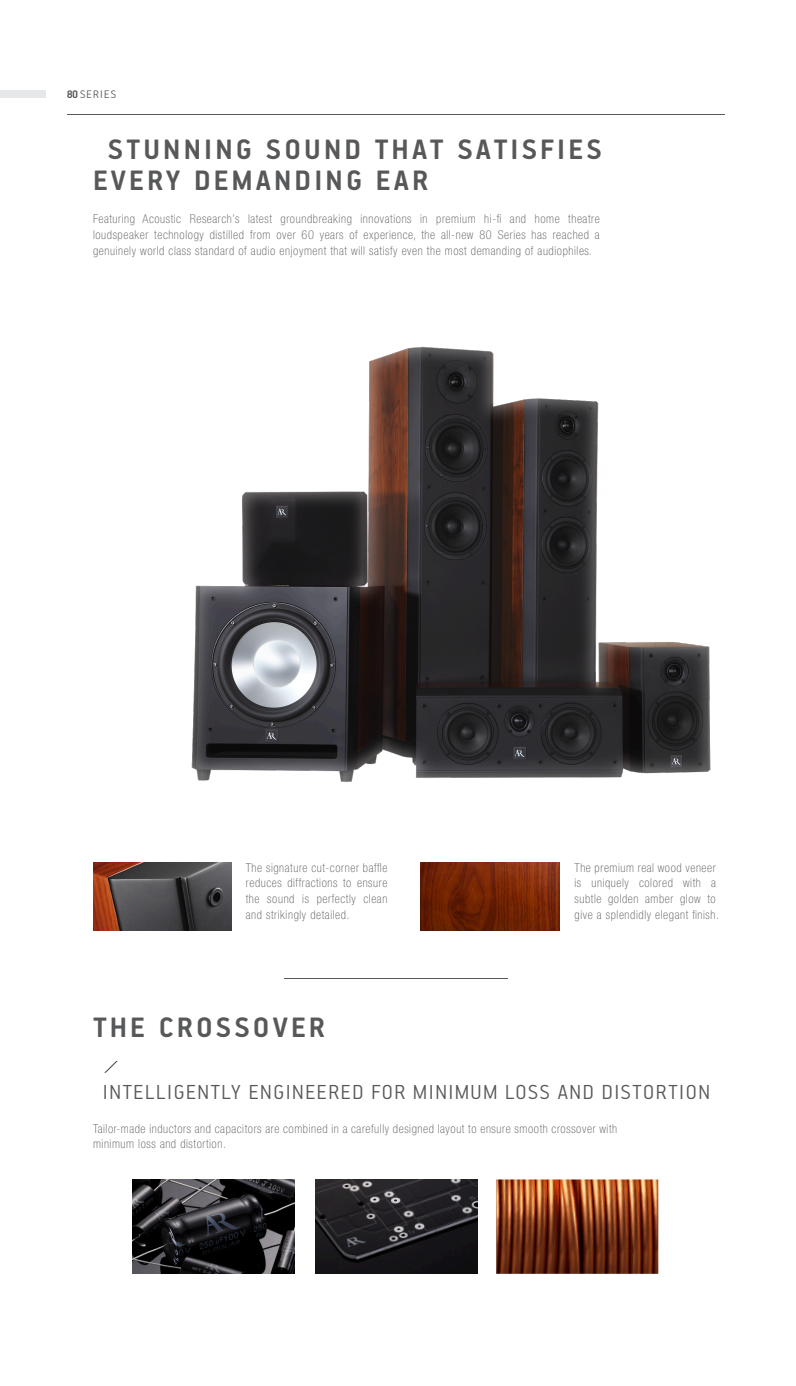
<style>
.page{position:relative;width:796px;height:1386px;background:#fff}
.page>*{position:absolute;margin:0;border:0;box-sizing:border-box;transform-origin:0 0}
.t1{font:700 31.5px/31.5px "PF Handbook Pro";letter-spacing:.1em;color:#57585a}
.t2{font:300 22.75px "PF Handbook Pro";letter-spacing:.07em;color:#57585a}
.t3{font:100 condensed 12.25px/15.8px "Helvetica Neue LT Std";letter-spacing:.05em;color:#57585a}
.t4{font:300 12.25px "PF Handbook Pro";letter-spacing:.1em;color:#57585a}
.s1{font-weight:700}
</style>
<div class="page">
<hr style="left:283px;top:977px;width:224px;height:1px;background:#57585a">
<img style="left:191px;top:346px;width:520px;height:436px">
<hr style="left:67px;top:114px;width:656px;height:1px;background:#57585a">
<img style="left:420px;top:863px;width:138px;height:67px">
<img style="left:93px;top:863px;width:138px;height:67px">
<img style="left:133px;top:1179px;width:162px;height:94px">
<img style="left:315px;top:1179px;width:162px;height:94px">
<img style="left:496px;top:1179px;width:162px;height:94px">
<svg style="left:105px;top:1061px;width:13px;height:11px"></svg>
<div style="left:0;top:90px;width:46px;height:7px;background:#e6e7e9"></div>
<p class="t4" style="left:67px;top:86px;width:51px"><span class="s1">80</span> SERIES</p>
<h1 class="t1" style="left:93px;top:132px;width:510px;text-indent:15px">STUNNING SOUND THAT SATISFIES<br>EVERY DEMANDING EAR</h1>
<p class="t3" style="left:93px;top:211px;width:508px;text-align:justify">Featuring Acoustic Research’s latest groundbreaking innovations in premium hi-fi and home theatre loudspeaker technology distilled from over 60 years of experience, the all-new 80 Series has reached a genuinely world class standard of audio enjoyment that will satisfy even the most demanding of audiophiles.</p>
<p class="t3" style="left:246px;top:859px;width:143px;text-align:justify">The signature cut-corner baffle reduces diffractions to ensure the sound is perfectly clean and strikingly detailed.</p>
<h1 class="t1" style="left:93px;top:1010px;width:233px">THE CROSSOVER</h1>
<p class="t3" style="left:574px;top:859px;width:146px">The premium real wood veneer is uniquely colored with a subtle golden amber glow to give a splendidly elegant finish.</p>
<h2 class="t2" style="left:103px;top:1078px;width:608px">INTELLIGENTLY ENGINEERED FOR MINIMUM LOSS AND DISTORTION</h2>
<p class="t3" style="left:93px;top:1120px;width:525px">Tailor-made inductors and capacitors are combined in a carefully designed layout to ensure smooth crossover with minimum loss and distortion.</p>
</div>
